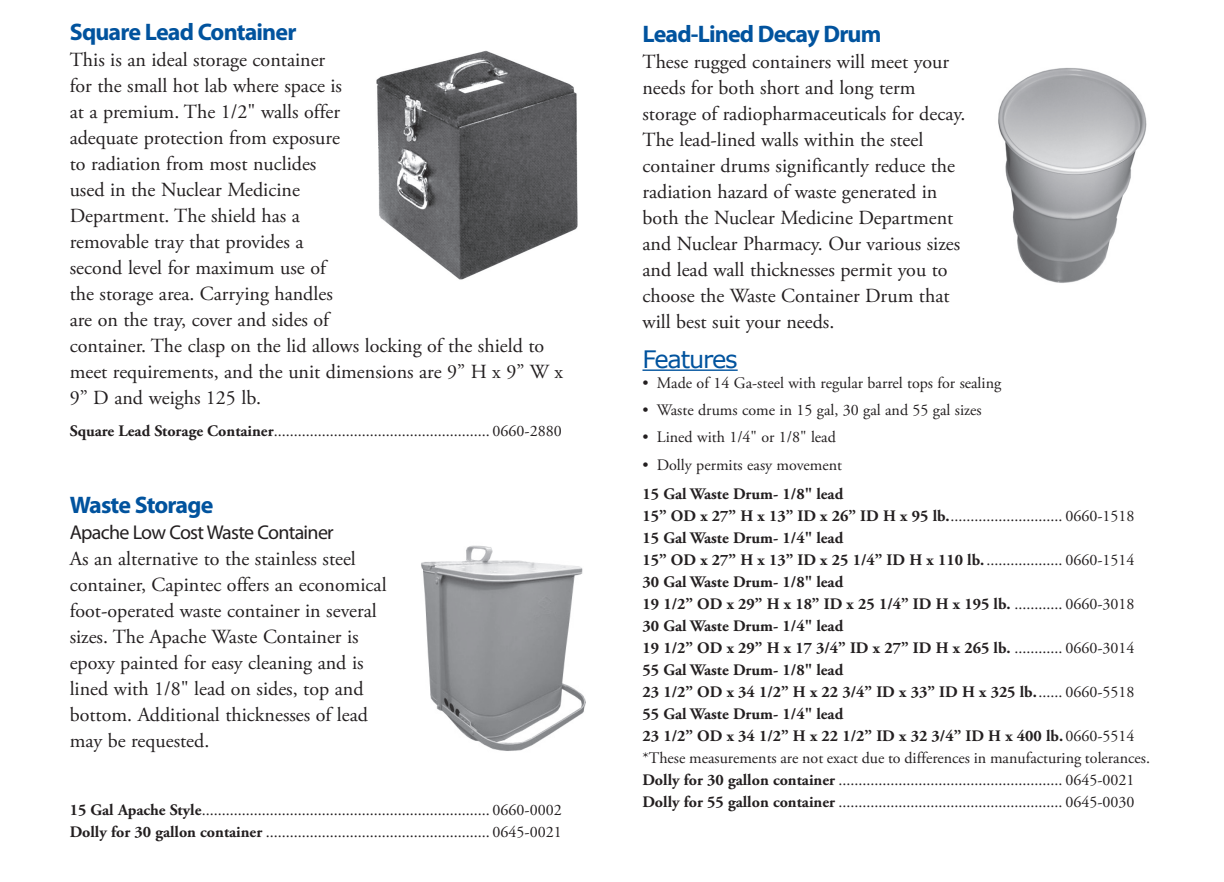
<style>
.page{position:relative;width:1224px;height:882px;background:#fff}
.page>*{position:absolute;margin:0;border:0;box-sizing:border-box;transform-origin:0 0}
.t1{font:700 24px "Myriad Pro";letter-spacing:-.035em;color:#01539e}
.t2{font:24px "Verdana";letter-spacing:-.05em;color:#01539e}
.t3{font:20px/26px "Adobe Garamond Pro";color:#231f20}
.t4{font:20px "Myriad Pro";letter-spacing:-.035em;color:#231f20}
.t5{font:700 16px/22px "Adobe Garamond Pro";color:#231f20}
.t6{font:16px/22px "Adobe Garamond Pro";color:#231f20}
.s1{font-weight:700}
.s2{font-weight:400}
</style>
<div class="page">
<hr style="left:642px;top:369px;width:96px;height:2px;background:#01539e">
<img style="left:376px;top:50px;width:202px;height:230px">
<img style="left:421px;top:545px;width:164px;height:206px">
<img style="left:998px;top:68px;width:149px;height:215px">
<p class="t1" style="left:70px;top:16px;width:228px">Square Lead Container</p>
<p class="t3" style="left:70px;top:47px;width:495px">This is an ideal storage container<br>for the small hot lab where space is<br>at a premium. The 1/2" walls offer<br>adequate protection from exposure<br>to radiation from most nuclides<br>used in the Nuclear Medicine<br>Department. The shield has a<br>removable tray that provides a<br>second level for maximum use of<br>the storage area. Carrying handles<br>are on the tray, cover and sides of<br>container. The clasp on the lid allows locking of the shield to meet requirements, and the unit dimensions are 9” H x 9” W x 9” D and weighs 125 lb.</p>
<p class="t6" style="left:70px;top:421px;width:493px"><span class="s1">Square Lead Storage Container</span>...................................................... 0660-2880</p>
<p class="t1" style="left:70px;top:489px;width:145px">Waste Storage</p>
<p class="t4" style="left:70px;top:520px;width:266px">Apache Low Cost Waste Container</p>
<p class="t3" style="left:70px;top:547px;width:318px">As an alternative to the stainless steel container, Capintec offers an economical foot-operated waste container in several sizes. The Apache Waste Container is epoxy painted for easy cleaning and is lined with 1/8" lead on sides, top and bottom. Additional thicknesses of lead may be requested.</p>
<p class="t6" style="left:70px;top:800px;width:493px"><span class="s1">15 Gal Apache Style</span>........................................................................ 0660-0002<br><span class="s1">Dolly for 30 gallon container</span> ........................................................ 0645-0021</p>
<p class="t1" style="left:642px;top:18px;width:240px">Lead-Lined Decay Drum</p>
<p class="t3" style="left:642px;top:49px;width:325px">These rugged containers will meet your needs for both short and long term storage of radiopharmaceuticals for decay.<br>The lead-lined walls within the steel container drums significantly reduce the radiation hazard of waste generated in both the Nuclear Medicine Department and Nuclear Pharmacy. Our various sizes and lead wall thicknesses permit you to choose the Waste Container Drum that will best suit your needs.</p>
<p class="t2" style="left:642px;top:344px;width:97px">Features</p>
<p class="t6" style="left:642px;top:373px;width:360px">• Made of 14 Ga-steel with regular barrel tops for sealing</p>
<p class="t6" style="left:642px;top:400px;width:341px">• Waste drums come in 15 gal, 30 gal and 55 gal sizes</p>
<p class="t6" style="left:642px;top:427px;width:195px">• Lined with 1/4" or 1/8" lead</p>
<p class="t6" style="left:642px;top:454px;width:201px">• Dolly permits easy movement</p>
<p class="t5" style="left:642px;top:483px;width:509px">15 Gal Waste Drum- 1/8" lead<br>15” OD x 27” H x 13” ID x 26” ID H x 95 lb.<span class="s2">............................ 0660-1518<br></span>15 Gal Waste Drum- 1/4" lead<br>15” OD x 27” H x 13” ID x 25 1/4” ID H x 110 lb.<span class="s2">................... 0660-1514<br></span>30 Gal Waste Drum- 1/8" lead<br>19 1/2” OD x 29” H x 18” ID x 25 1/4” ID H x 195 lb. <span class="s2">............ 0660-3018<br></span>30 Gal Waste Drum- 1/4" lead<br>19 1/2” OD x 29” H x 17 3/4” ID x 27” ID H x 265 lb. <span class="s2">............ 0660-3014<br></span>55 Gal Waste Drum- 1/8" lead<br>23 1/2” OD x 34 1/2” H x 22 3/4” ID x 33” ID H x 325 lb.<span class="s2">...... 0660-5518<br></span>55 Gal Waste Drum- 1/4" lead<br>23 1/2” OD x 34 1/2” H x 22 1/2” ID x 32 3/4” ID H x 400 lb. <span class="s2">0660-5514 *These measurements are not exact due to differences in manufacturing tolerances.<br></span>Dolly for 30 gallon container <span class="s2">........................................................ 0645-0021<br></span>Dolly for 55 gallon container <span class="s2">........................................................ 0645-0030</span></p>
</div>
